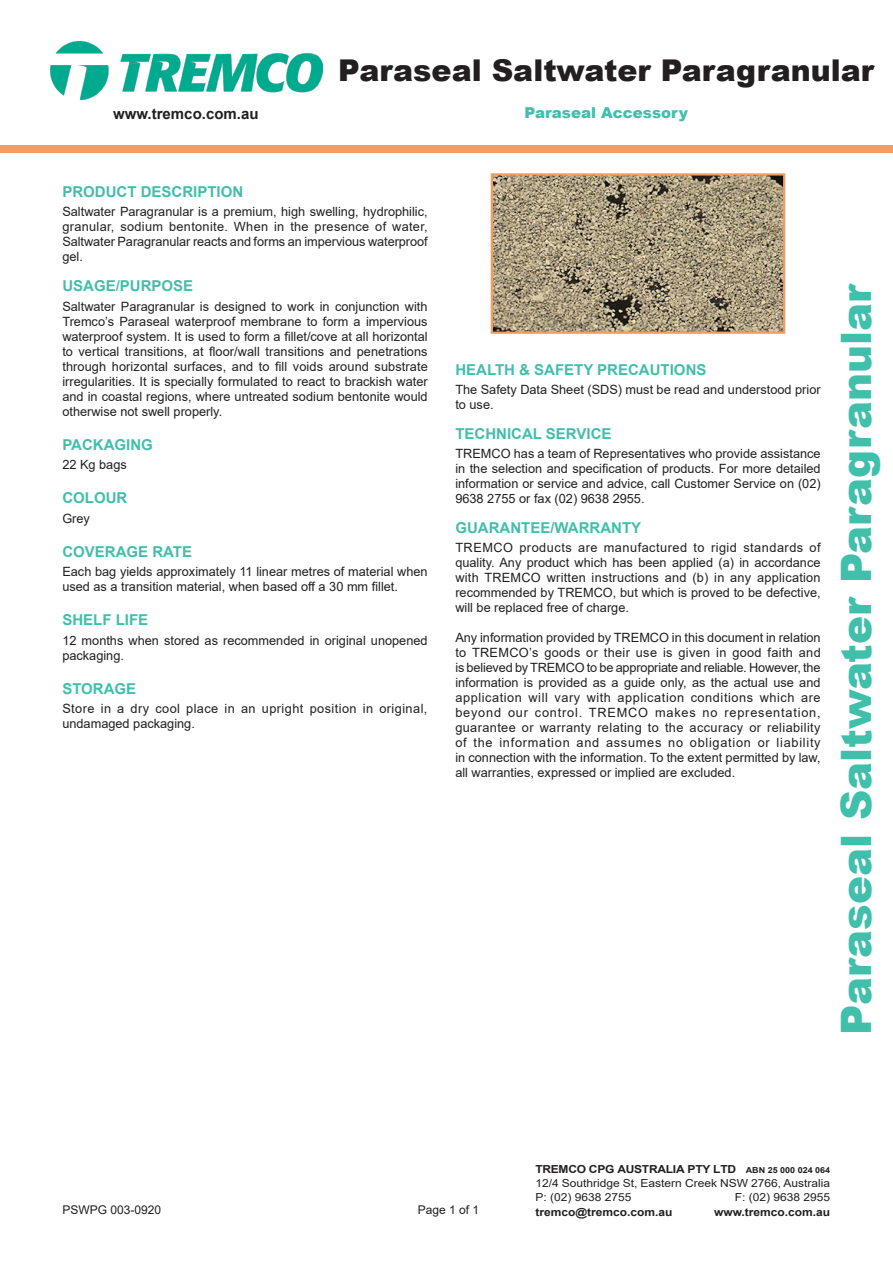
<style>
.page{position:relative;width:893px;height:1263px;background:#fff}
.page>*{position:absolute;margin:0;border:0;box-sizing:border-box;transform-origin:0 0}
.t1{font:900 42px "Arial";color:#40bfab}
.t2{font:900 30px "Arial";color:#231f20}
.t3{font:700 15px "Arial";color:#40bfab}
.t4{font:700 15px "Arial";color:#231f20}
.t5{font:900 15px "Arial";color:#40bfab}
.t6{font:12.75px/15px "Arial";color:#231f20;text-align:justify}
.t7{font:12.75px/15px "Arial";letter-spacing:.035em;color:#231f20}
.t8{font:12px "Arial";color:#231f20}
.t9{font:11.1px "Arial";color:#231f20;scale:1.09 1}
.t10{font:700 11.1px "Arial";letter-spacing:-.02em;color:#231f20;scale:1.09 1}
.t11{font:700 11.1px "Arial";color:#231f20;scale:1.09 1}
.s1{font-size:8.25px}
</style>
<div class="page">
<div style="left:0;top:145px;width:893px;height:7px;background:#f09e68"></div>
<img style="left:51px;top:41px;width:271px;height:58px">
<img style="left:494px;top:176px;width:288px;height:155px">
<div style="left:491px;top:173px;width:294px;height:161px;border:2px solid #f09e68"></div>
<p class="t2" style="left:338px;top:48px;width:537px">Paraseal Saltwater Paragranular</p>
<p class="t4" style="left:113px;top:103px;width:147px">www.tremco.com.au</p>
<p class="t5" style="left:524px;top:102px;width:165px">Paraseal Accessory</p>
<p class="t3" style="left:62px;top:181px;width:182px">PRODUCT DESCRIPTION</p>
<p class="t6" style="left:62px;top:204px;width:367px">Saltwater Paragranular is a premium, high swelling, hydrophilic, granular, sodium bentonite. When in the presence of water, Saltwater Paragranular reacts and forms an impervious waterproof gel.</p>
<p class="t3" style="left:62px;top:275px;width:132px">USAGE/PURPOSE</p>
<p class="t6" style="left:62px;top:298px;width:367px">Saltwater Paragranular is designed to work in conjunction with Tremco’s Paraseal waterproof membrane to form a impervious waterproof system. It is used to form a fillet/cove at all horizontal to vertical transitions, at floor/wall transitions and penetrations through horizontal surfaces, and to fill voids around substrate irregularities. It is specially formulated to react to brackish water and in coastal regions, where untreated sodium bentonite would otherwise not swell properly.</p>
<p class="t3" style="left:62px;top:434px;width:92px">PACKAGING</p>
<p class="t6" style="left:62px;top:457px;width:66px">22 Kg bags</p>
<p class="t3" style="left:62px;top:487px;width:66px">COLOUR</p>
<p class="t6" style="left:62px;top:510px;width:29px">Grey</p>
<p class="t3" style="left:62px;top:541px;width:131px">COVERAGE RATE</p>
<p class="t6" style="left:62px;top:564px;width:367px">Each bag yields approximately 11 linear metres of material when used as a transition material, when based off a 30 mm fillet.</p>
<p class="t3" style="left:62px;top:609px;width:87px">SHELF LIFE</p>
<p class="t6" style="left:62px;top:632px;width:367px">12 months when stored as recommended in original unopened packaging.</p>
<p class="t3" style="left:62px;top:678px;width:75px">STORAGE</p>
<p class="t7" style="left:62px;top:701px;width:367px">Store in a dry cool place in an upright position in original, undamaged packaging.</p>
<p class="t3" style="left:455px;top:359px;width:253px">HEALTH &amp; SAFETY PRECAUTIONS</p>
<p class="t6" style="left:455px;top:382px;width:367px">The Safety Data Sheet (SDS) must be read and understood prior to use.</p>
<p class="t3" style="left:455px;top:423px;width:158px">TECHNICAL SERVICE</p>
<p class="t6" style="left:455px;top:446px;width:367px">TREMCO has a team of Representatives who provide assistance in the selection and specification of products. For more detailed information or service and advice, call Customer Service on (02)<br>9638 2755 or fax (02) 9638 2955.</p>
<p class="t3" style="left:455px;top:517px;width:187px">GUARANTEE/WARRANTY</p>
<p class="t6" style="left:455px;top:540px;width:367px">TREMCO products are manufactured to rigid standards of quality. Any product which has been applied (a) in accordance with TREMCO written instructions and (b) in any application recommended by TREMCO, but which is proved to be defective, will be replaced free of charge.</p>
<p class="t6" style="left:455px;top:630px;width:367px">Any information provided by TREMCO in this document in relation to TREMCO’s goods or their use is given in good faith and is believed by TREMCO to be appropriate and reliable. However, the information is provided as a guide only, as the actual use and application will vary with application conditions which are beyond our control. TREMCO makes no representation, guarantee or warranty relating to the accuracy or reliability of the information and assumes no obligation or liability in connection with the information. To the extent permitted by law, all warranties, expressed or implied are excluded.</p>
<p class="t1" style="left:825px;top:1035px;width:753px;rotate:-90deg">Paraseal Saltwater Paragranular</p>
<p class="t8" style="left:62px;top:1202px;width:100px">PSWPG 003-0920</p>
<p class="t8" style="left:418px;top:1202px;width:63px">Page 1 of 1</p>
<p class="t10" style="left:535px;top:1161px;width:272px">TREMCO CPG AUSTRALIA PTY LTD <span class="s1">ABN 25 000 024 064</span></p>
<p class="t9" style="left:535px;top:1175px;width:272px">12/4 Southridge St, Eastern Creek NSW 2766, Australia</p>
<p class="t9" style="left:535px;top:1190px;width:90px">P: (02) 9638 2755</p>
<p class="t9" style="left:735px;top:1190px;width:89px">F: (02) 9638 2955</p>
<p class="t11" style="left:535px;top:1204px;width:127px">tremco@tremco.com.au</p>
<p class="t11" style="left:714px;top:1204px;width:108px">www.tremco.com.au</p>
</div>
